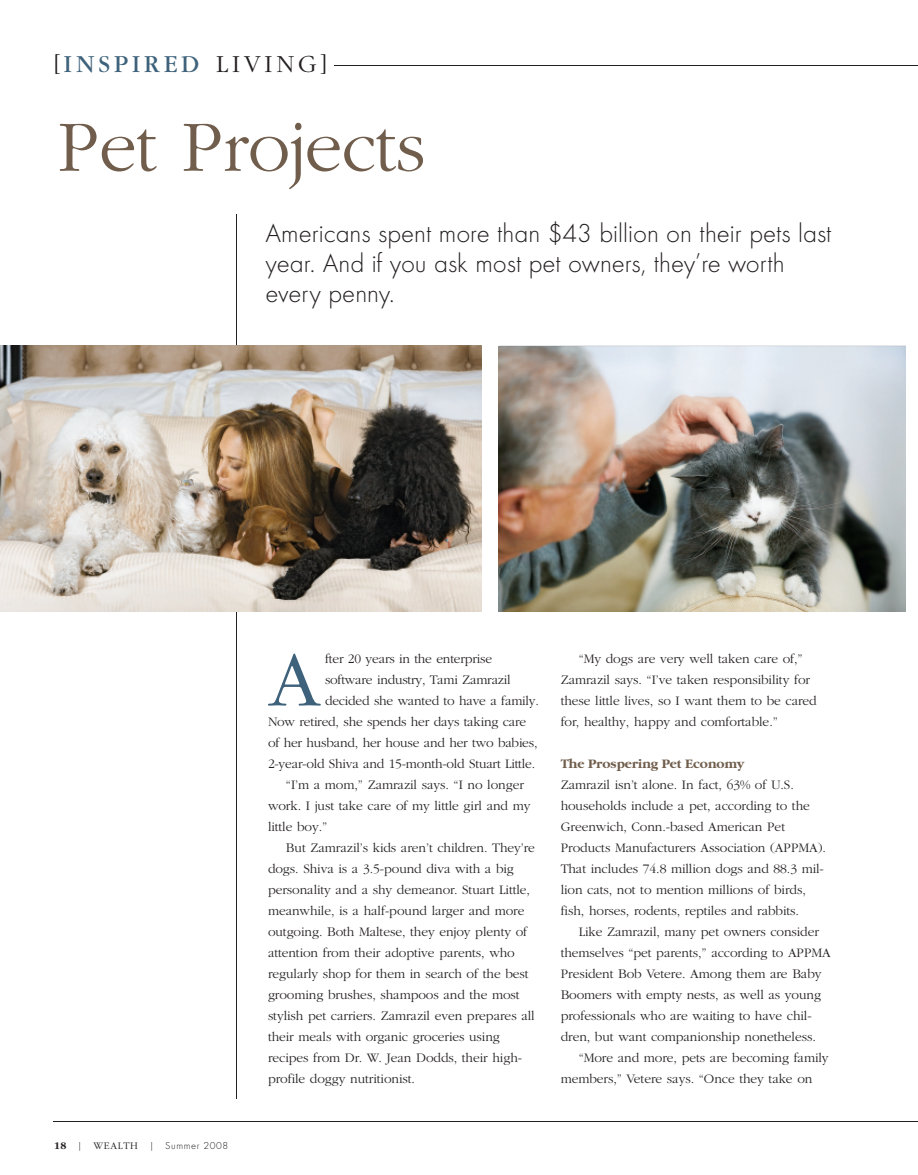
<style>
.page{position:relative;width:918px;height:1175px;background:#fff}
.page>*{position:absolute;margin:0;border:0;box-sizing:border-box;transform-origin:0 0}
.t1{font:300 80.85px "Garamond";color:#3e627b}
.t2{font:300 75px "Garamond";letter-spacing:-.01em;color:#705d4c}
.t3{font:300 27px/30px "Function LH";color:#231f20}
.t4{font:300 25.5px "Garamond";letter-spacing:.15em;color:#231f20}
.t5{font:300 13.5px/21px "Garamond";letter-spacing:-.005em;color:#231f20}
.t6{font:700 13.5px "Garamond";letter-spacing:-.01em;color:#705d4c}
.t7{font:300 10.5px "Function LH";letter-spacing:.055em;color:#231f20}
.s1{font-weight:400;color:#3e627b}
.s2{font-family:"Garamond";font-weight:700}
.s3{font-family:"Garamond"}
</style>
<div class="page">
<hr style="left:334px;top:65px;width:584px;height:1px;background:#231f20">
<hr style="left:237px;top:214px;width:1px;height:884px;background:#231f20">
<hr style="left:54px;top:1121px;width:864px;height:1px;background:#231f20">
<img style="left:0;top:345px;width:481px;height:267px">
<img style="left:499px;top:346px;width:406px;height:266px">
<h3 class="t4" style="left:54px;top:51px;width:274px">[<span class="s1">INSPIRED</span> LIVING]</h3>
<h2 class="t2" style="left:58px;top:107px;width:369px">Pet Projects</h2>
<h3 class="t3" style="left:266px;top:219px;width:568px">Americans spent more than $43 billion on their pets last year. And if you ask most pet owners, they’re worth every penny.</h3>
<p class="t7" style="left:54px;top:1139px;width:176px"><span class="s2">18</span> | <span class="s3">WEALTH</span> | Summer 2008</p>
<h1 class="t1" style="left:269px;top:637px;width:53px">A</h1>
<p class="t5" style="left:325px;top:649px;width:169px">fter 20 years in the enterprise</p>
<p class="t5" style="left:325px;top:670px;width:187px">software industry, Tami Zamrazil</p>
<p class="t5" style="left:325px;top:691px;width:215px">decided she wanted to have a family.</p>
<p class="t5" style="left:268px;top:712px;width:260px">Now retired, she spends her days taking care</p>
<p class="t5" style="left:268px;top:733px;width:271px">of her husband, her house and her two babies,</p>
<p class="t5" style="left:268px;top:754px;width:269px">2-year-old Shiva and 15-month-old Stuart Little.</p>
<p class="t5" style="left:286px;top:775px;width:239px">“I’m a mom,” Zamrazil says. “I no longer</p>
<p class="t5" style="left:268px;top:796px;width:264px">work. I just take care of my little girl and my</p>
<p class="t5" style="left:268px;top:817px;width:61px">little boy.”</p>
<p class="t5" style="left:286px;top:838px;width:251px">But Zamrazil’s kids aren’t children. They’re</p>
<p class="t5" style="left:268px;top:859px;width:248px">dogs. Shiva is a 3.5-pound diva with a big</p>
<p class="t5" style="left:268px;top:880px;width:264px">personality and a shy demeanor. Stuart Little,</p>
<p class="t5" style="left:268px;top:901px;width:258px">meanwhile, is a half-pound larger and more</p>
<p class="t5" style="left:268px;top:922px;width:261px">outgoing. Both Maltese, they enjoy plenty of</p>
<p class="t5" style="left:268px;top:943px;width:248px">attention from their adoptive parents, who</p>
<p class="t5" style="left:268px;top:964px;width:262px">regularly shop for them in search of the best</p>
<p class="t5" style="left:268px;top:985px;width:253px">grooming brushes, shampoos and the most</p>
<p class="t5" style="left:268px;top:1006px;width:268px">stylish pet carriers. Zamrazil even prepares all</p>
<p class="t5" style="left:268px;top:1027px;width:233px">their meals with organic groceries using</p>
<p class="t5" style="left:268px;top:1048px;width:256px">recipes from Dr. W. Jean Dodds, their high-</p>
<p class="t5" style="left:268px;top:1069px;width:148px">profile doggy nutritionist.</p>
<p class="t5" style="left:561px;top:649px;width:258px;text-indent:18px">“My dogs are very well taken care of,” Zamrazil says. “I’ve taken responsibility for these little lives, so I want them to be cared for, healthy, happy and comfortable.”</p>
<p class="t6" style="left:561px;top:757px;width:185px">The Prospering Pet Economy</p>
<p class="t5" style="left:561px;top:775px;width:267px">Zamrazil isn’t alone. In fact, 63% of U.S. households include a pet, according to the Greenwich, Conn.-based American Pet Products Manufacturers Association (APPMA).<br>That includes 74.8 million dogs and 88.3 mil&shy;lion cats, not to mention millions of birds, fish, horses, rodents, reptiles and rabbits.</p>
<p class="t5" style="left:561px;top:922px;width:272px;text-indent:18px">Like Zamrazil, many pet owners consider themselves “pet parents,” according to APPMA President Bob Vetere. Among them are Baby Boomers with empty nests, as well as young professionals who are waiting to have chil&shy;dren, but want companionship nonetheless.</p>
<p class="t5" style="left:561px;top:1048px;width:270px;text-indent:18px">“More and more, pets are becoming family members,” Vetere says. “Once they take on</p>
</div>
